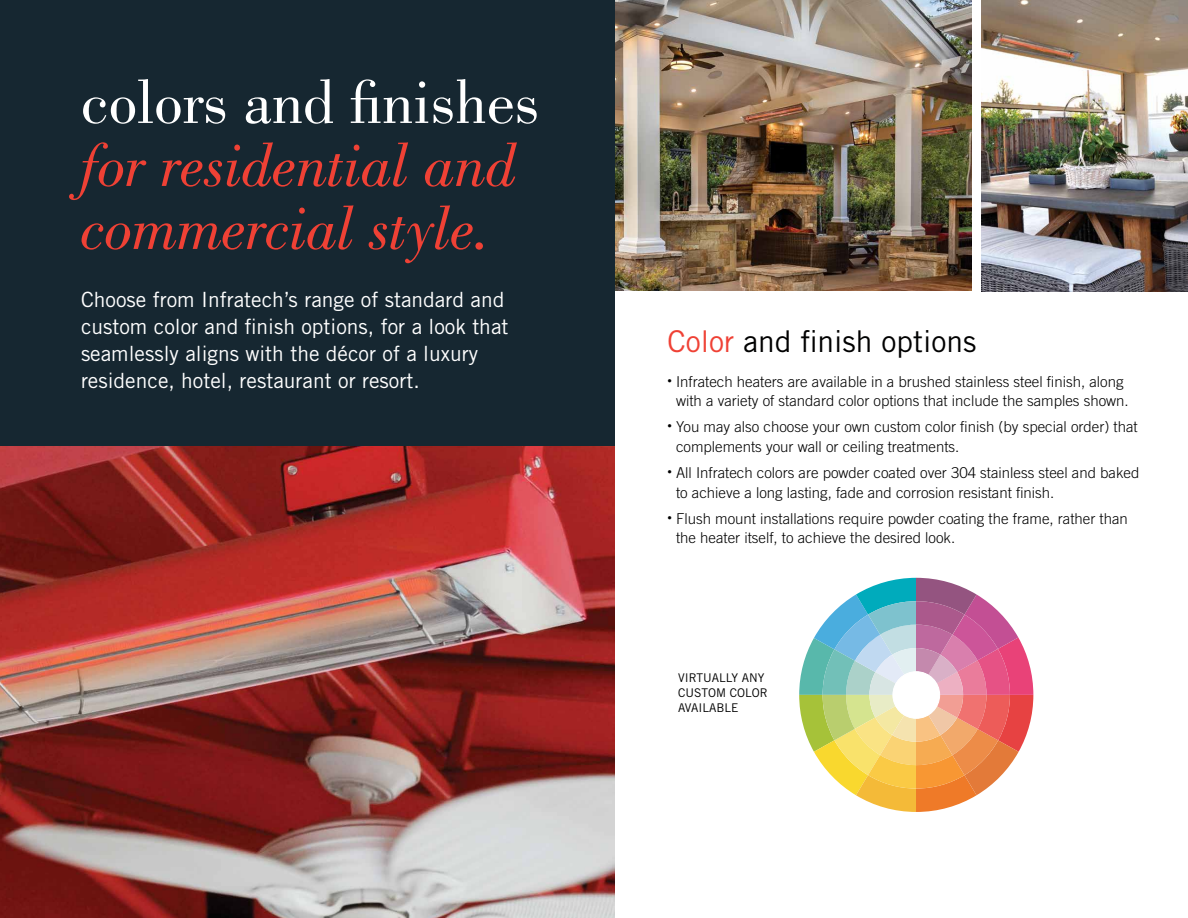
<style>
.page{position:relative;width:1188px;height:918px;background:#fff}
.page>*{position:absolute;margin:0;border:0;box-sizing:border-box;transform-origin:0 0}
.t1{font:italic 63px/63px "Bodoni";letter-spacing:-.01em;color:#ef4135}
.t2{font:63px "Bodoni";color:#fff}
.t3{font:30px "Trade Gothic";color:#000101}
.t4{font:21px/27px "Trade Gothic";color:#fff}
.t5{font:300 15px/19.5px "Trade Gothic";color:#000}
.t6{font:12px/15px "Trade Gothic";color:#000}
.s1{color:#ef4135}
</style>
<div class="page">
<img style="left:614px;top:0;width:357px;height:290px">
<img style="left:981px;top:0;width:207px;height:291px">
<img style="left:0;top:446px;width:614px;height:472px">
<svg style="left:799px;top:578px;width:234px;height:234px"></svg>
<div style="left:893px;top:672px;width:47px;height:46px;background:#fff;border-radius:50%"></div>
<div style="left:893px;top:672px;width:47px;height:46px;border:1px solid #fff;border-radius:50%"></div>
<div style="left:0;top:0;width:614px;height:446px;background:#162731"></div>
<h1 class="t2" style="left:81px;top:67px;width:460px">colors and finishes</h1>
<h1 class="t1" style="left:81px;top:134px;width:438px">for residential and commercial style.</h1>
<h3 class="t4" style="left:81px;top:285px;width:429px">Choose from Infratech’s range of standard and custom color and finish options, for a look that seamlessly aligns with the décor of a luxury residence, hotel, restaurant or resort.</h3>
<h2 class="t3" style="left:667px;top:323px;width:311px"><span class="s1">Color</span> and finish options</h2>
<p class="t5" style="left:667px;top:371px;width:463px;text-align:center"><sup>•</sup> Infratech heaters are available in a brushed stainless steel finish, along with a variety of standard color options that include the samples shown.</p>
<p class="t5" style="left:676px;top:417px;width:463px;text-indent:-9px"><sup>•</sup> You may also choose your own custom color finish (by special order) that complements your wall or ceiling treatments.</p>
<p class="t5" style="left:676px;top:463px;width:465px;text-indent:-9px"><sup>•</sup> All Infratech colors are powder coated over 304 stainless steel and baked to achieve a long lasting, fade and corrosion resistant finish.</p>
<p class="t5" style="left:676px;top:509px;width:453px;text-indent:-9px"><sup>•</sup> Flush mount installations require powder coating the frame, rather than the heater itself, to achieve the desired look.</p>
<p class="t6" style="left:678px;top:670px;width:91px">VIRTUALLY ANY<br>CUSTOM COLOR<br>AVAILABLE</p>
</div>
